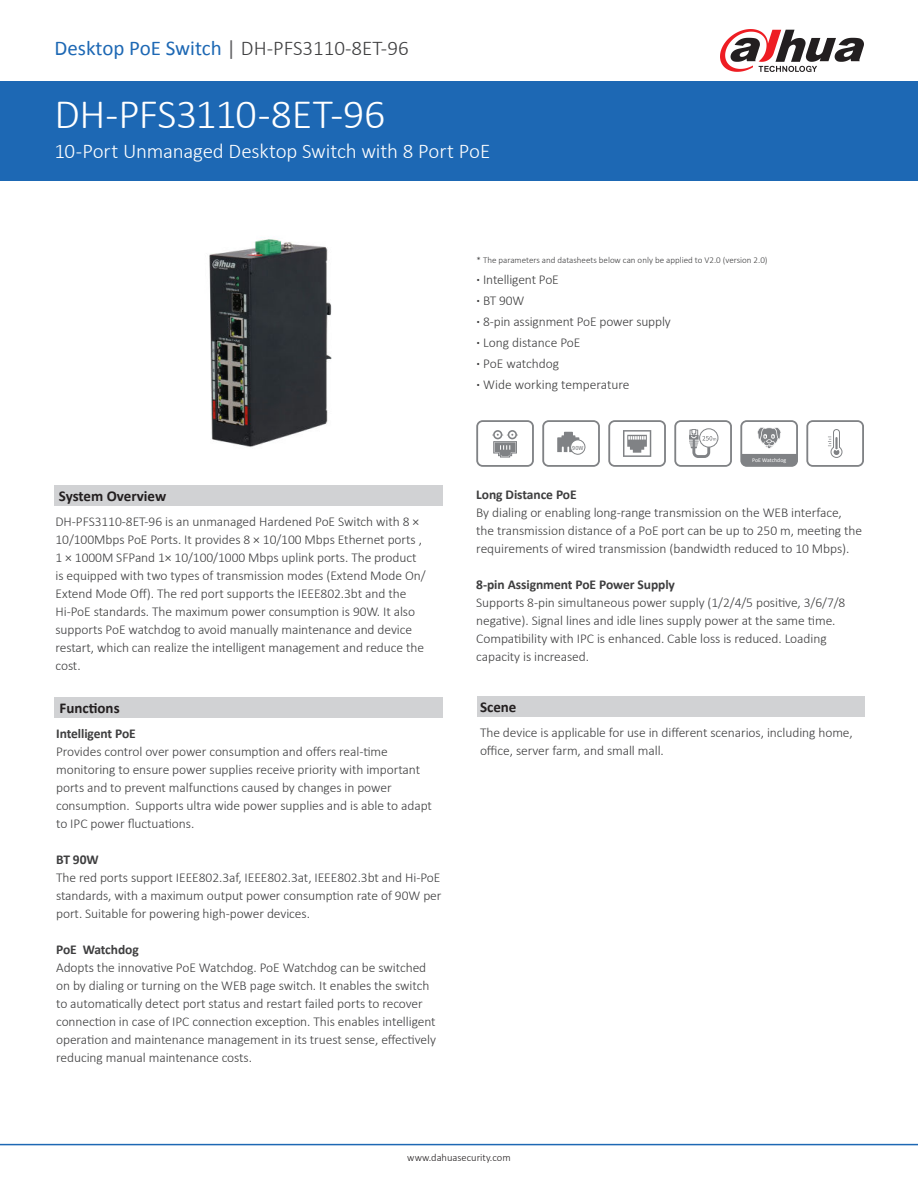
<style>
.page{position:relative;width:918px;height:1188px;background:#fff}
.page>*{position:absolute;margin:0;border:0;box-sizing:border-box;transform-origin:0 0}
.t1{font:300 42px "Calibri";letter-spacing:-.015em;color:#fff}
.t2{font:300 21px "Calibri";letter-spacing:-.01em;color:#fff}
.t3{font:300 21px "Calibri";color:#3e3e3f}
.t4{font:700 15px "Calibri";color:#231f20}
.t5{font:300 13.5px/18px "Calibri";letter-spacing:-.005em;color:#3e3e3f}
.t6{font:700 13.5px "Calibri";letter-spacing:-.005em;color:#3e3e3f}
.t7{font:300 10.5px "Calibri";color:#231f20}
.t8{font:300 9px "Calibri";color:#3e3e3f}
.t9{font:5.85px "Calibri";color:#fff}
.t10{font:500 5.4px "Source Han Sans CN";color:#808285}
.s1{font-weight:400;color:#1d68b4}
.s2{font-weight:400;color:#636366}
.s3{font-weight:700}
</style>
<div class="page">
<div style="left:0;top:81px;width:918px;height:100px;background:#1d68b4"></div>
<hr style="left:0;top:1144px;width:918px;height:1px;background:#1d68b4">
<svg style="left:720px;top:29px;width:144px;height:43px"></svg>
<img style="left:209px;top:237px;width:123px;height:210px">
<div style="left:54px;top:486px;width:389px;height:20px;background:#d1d2d4"></div>
<div style="left:54px;top:697px;width:389px;height:21px;background:#d1d2d4"></div>
<div style="left:477px;top:697px;width:387px;height:20px;background:#d1d2d4"></div>
<svg style="left:476px;top:420px;width:58px;height:47px"></svg>
<svg style="left:740px;top:420px;width:58px;height:47px"></svg>
<svg style="left:674px;top:420px;width:58px;height:47px"></svg>
<svg style="left:806px;top:420px;width:58px;height:47px"></svg>
<svg style="left:608px;top:420px;width:58px;height:47px"></svg>
<svg style="left:542px;top:420px;width:58px;height:47px"></svg>
<h2 class="t3" style="left:55px;top:40px;width:356px"><span class="s1">Desktop PoE Switch</span> <span class="s2">|</span> DH-PFS3110-8ET-96</h2>
<h1 class="t1" style="left:55px;top:98px;width:332px">DH-PFS3110-8ET-96</h1>
<h2 class="t2" style="left:55px;top:143px;width:437px">10-Port Unmanaged Desktop Switch with 8 Port PoE</h2>
<p class="t8" style="left:477px;top:257px;width:293px">* The parameters and datasheets below can only be applied to V2.0 (version 2.0)</p>
<p class="t5" style="left:477px;top:270px;width:196px;line-height:21px"><span class="s3">·</span> Intelligent PoE<br><span class="s3">·</span> BT 90W<br><span class="s3">·</span> 8-pin assignment PoE power supply <span class="s3">·</span> Long distance PoE<br><span class="s3">·</span> PoE watchdog<br><span class="s3">·</span> Wide working temperature</p>
<p class="t4" style="left:59px;top:491px;width:109px">System Overview</p>
<p class="t5" style="left:56px;top:513px;width:372px">DH-PFS3110-8ET-96 is an unmanaged Hardened PoE Switch with 8 × 10/100Mbps PoE Ports. It provides 8 × 10/100 Mbps Ethernet ports , 1 × 1000M SFPand 1× 10/100/1000 Mbps uplink ports. The product is equipped with two types of transmission modes (Extend Mode On/ Extend Mode Off). The red port supports the IEEE802.3bt and the Hi-PoE standards. The maximum power consumption is 90W. It also supports PoE watchdog to avoid manually maintenance and device restart, which can realize the intelligent management and reduce the cost.</p>
<p class="t4" style="left:60px;top:698px;width:62px">Functions</p>
<p class="t6" style="left:56px;top:725px;width:81px">Intelligent PoE</p>
<p class="t5" style="left:56px;top:743px;width:377px">Provides control over power consumption and offers real-time monitoring to ensure power supplies receive priority with important ports and to prevent malfunctions caused by changes in power consumption. Supports ultra wide power supplies and is able to adapt to IPC power fluctuations.</p>
<p class="t6" style="left:56px;top:855px;width:44px">BT 90W</p>
<p class="t5" style="left:56px;top:870px;width:387px;text-align:justify">The red ports support IEEE802.3af, IEEE802.3at, IEEE802.3bt and Hi-PoE standards, with a maximum output power consumption rate of 90W per port. Suitable for powering high-power devices.</p>
<p class="t6" style="left:56px;top:941px;width:84px">PoE Watchdog</p>
<p class="t5" style="left:56px;top:959px;width:381px">Adopts the innovative PoE Watchdog. PoE Watchdog can be switched on by dialing or turning on the WEB page switch. It enables the switch to automatically detect port status and restart failed ports to recover connection in case of IPC connection exception. This enables intelligent operation and maintenance management in its truest sense, effectively reducing manual maintenance costs.</p>
<p class="t10" style="left:572px;top:444px;width:13px">90W</p>
<p class="t9" style="left:752px;top:458px;width:36px">PoE Watchdog</p>
<p class="t6" style="left:476px;top:486px;width:102px">Long Distance PoE</p>
<p class="t5" style="left:476px;top:505px;width:387px">By dialing or enabling long-range transmission on the WEB interface, the transmission distance of a PoE port can be up to 250 m, meeting the requirements of wired transmission (bandwidth reduced to 10 Mbps).</p>
<p class="t6" style="left:476px;top:576px;width:200px">8-pin Assignment PoE Power Supply</p>
<p class="t5" style="left:476px;top:594px;width:371px">Supports 8-pin simultaneous power supply (1/2/4/5 positive, 3/6/7/8 negative). Signal lines and idle lines supply power at the same time.<br>Compatibility with IPC is enhanced. Cable loss is reduced. Loading capacity is increased.</p>
<p class="t4" style="left:480px;top:702px;width:38px">Scene</p>
<p class="t5" style="left:480px;top:723px;width:374px">The device is applicable for use in different scenarios, including home, office, server farm, and small mall.</p>
<p class="t7" style="left:407px;top:1153px;width:105px">www.dahuasecurity.com</p>
</div>
